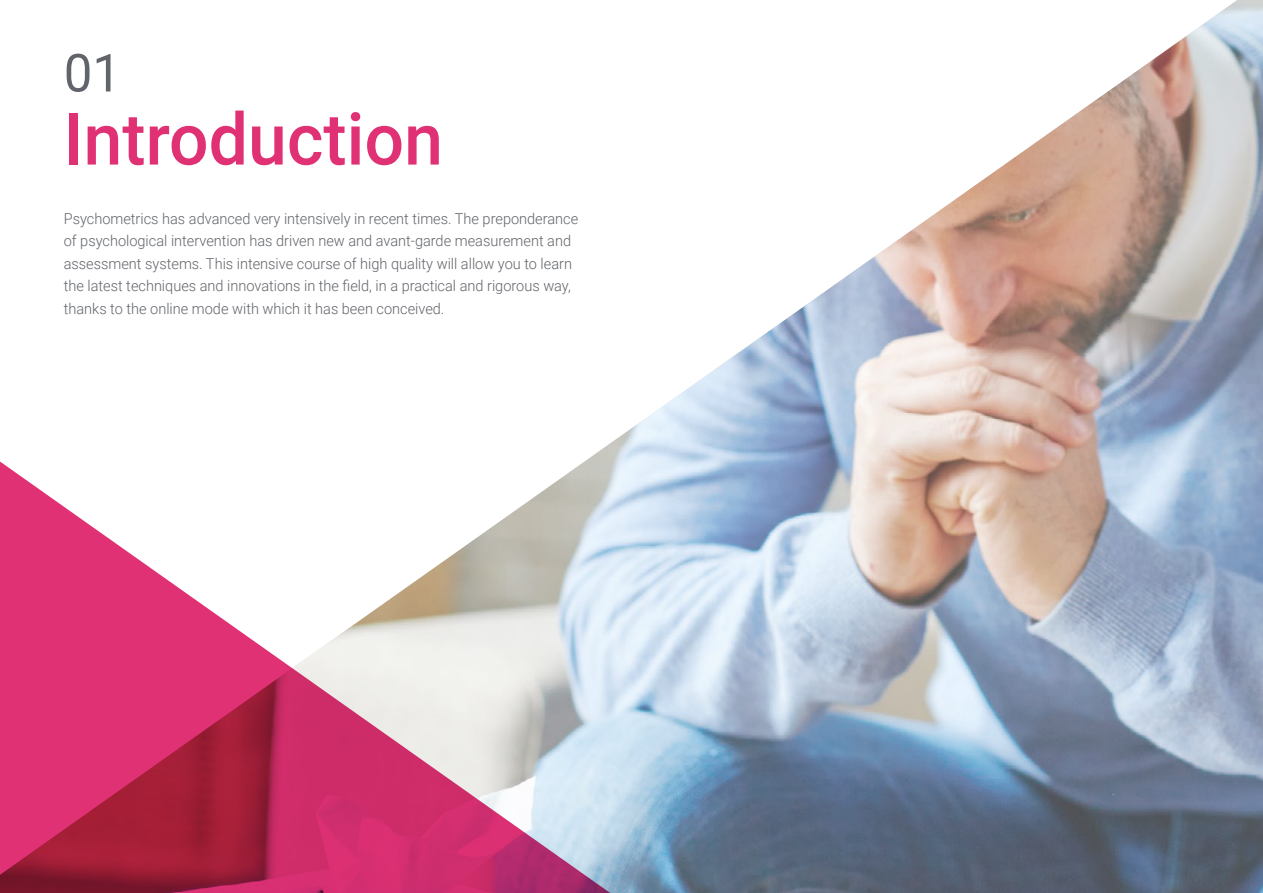
<style>
.page{position:relative;width:1263px;height:893px;background:#fff}
.page>*{position:absolute;margin:0;border:0;box-sizing:border-box;transform-origin:0 0}
.t1{font:500 72px "Roboto";color:#df3174}
.t2{font:52.5px "Roboto";color:#61646a}
.t3{font:300 15px/22.5px "Roboto";color:#61646a}
</style>
<div class="page">
<img style="left:607px;top:0;width:656px;height:893px">
<svg style="left:0;top:446px;width:640px;height:447px"></svg>
<h2 class="t2" style="left:64px;top:36px;width:59px">01</h2>
<h1 class="t1" style="left:64px;top:89px;width:381px">Introduction</h1>
<p class="t3" style="left:64px;top:207px;width:516px">Psychometrics has advanced very intensively in recent times. The preponderance of psychological intervention has driven new and avant-garde measurement and assessment systems. This intensive course of high quality will allow you to learn the latest techniques and innovations in the field, in a practical and rigorous way, thanks to the online mode with which it has been conceived.</p>
</div>
